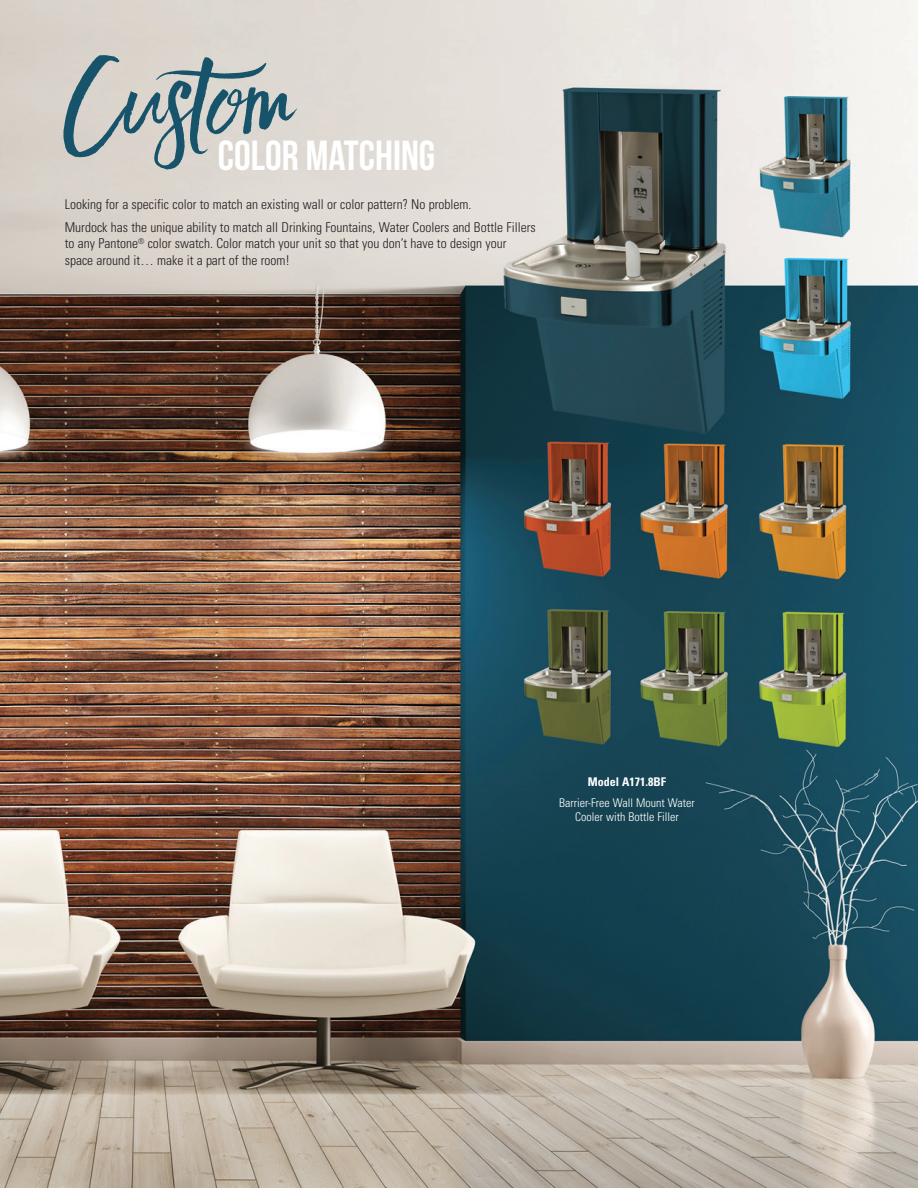
<style>
.page{position:relative;width:918px;height:1188px;background:#fff}
.page>*{position:absolute;margin:0;border:0;box-sizing:border-box;transform-origin:0 0}
.t1{font:97.5px "Faith And Glory One";color:#17536a}
.t2{font:42px "Bebas Neue";color:#fff}
.t3{font:300 condensed 13.5px/23px "Univers";color:#231f20}
.t4{font:300 condensed 12px/14.4px "Univers";color:#fff;text-align:center}
.t5{font:700 condensed 12px "Univers";color:#fff}
</style>
<div class="page">
<img style="left:0;top:0;width:918px;height:1188px">
<h1 class="t1" style="left:60px;top:35px;width:244px">Custom</h1>
<h2 class="t2" style="left:218px;top:132px;width:219px">COLOR MATCHING</h2>
<p class="t3" style="left:65px;top:193px;width:472px">Looking for a specific color to match an existing wall or color pattern? No problem.<br>Murdock has the unique ability to match all Drinking Fountains, Water Coolers and Bottle Fillers</p>
<p class="t3" style="left:65px;top:235px;width:443px;line-height:16.2px">to any Pantone<sup>®</sup> color swatch. Color match your unit so that you don’t have to design your space around it… make it a part of the room!</p>
<p class="t5" style="left:588px;top:774px;width:80px">Model A171.8BF</p>
<p class="t4" style="left:559px;top:795px;width:137px">Barrier-Free Wall Mount Water<br>Cooler with Bottle Filler</p>
</div>
